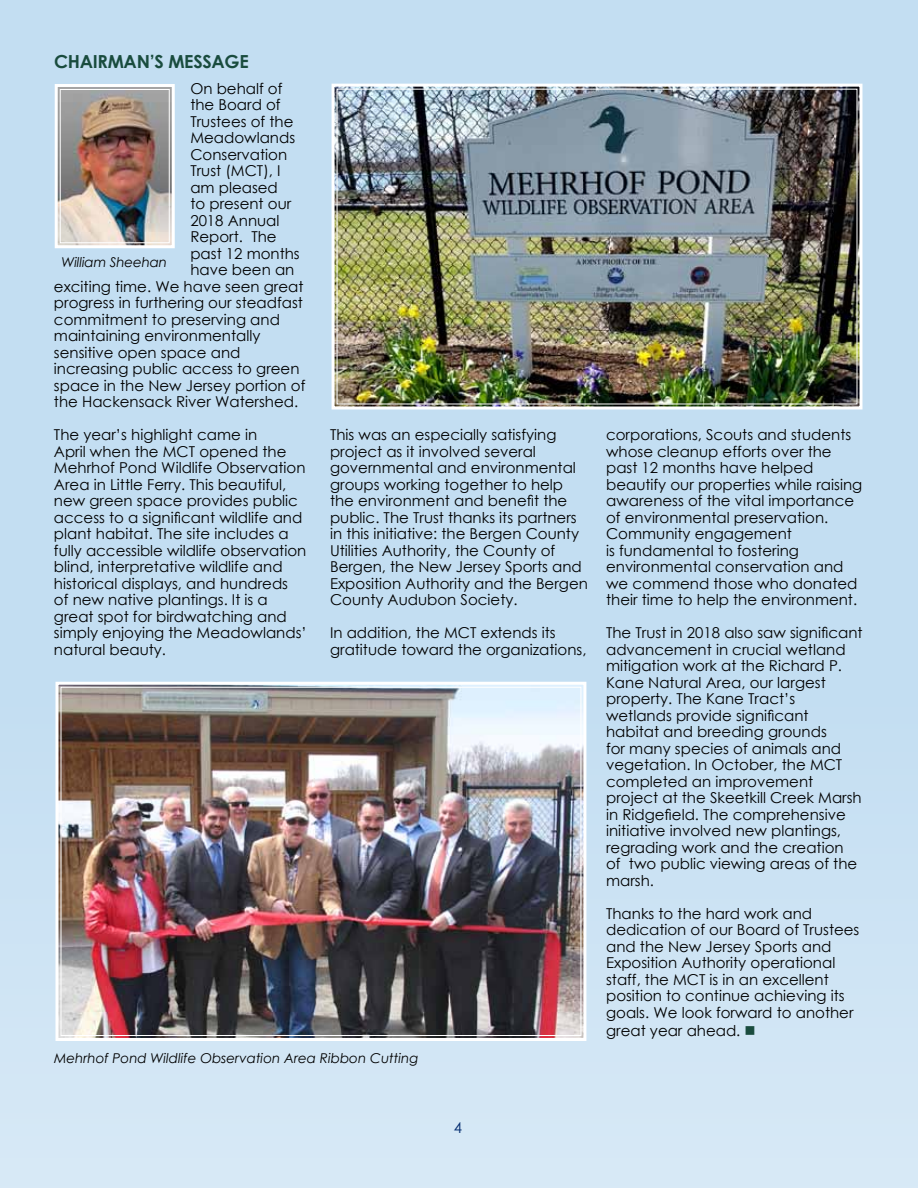
<style>
.page{position:relative;width:918px;height:1188px;background:#fff}
.page>*{position:absolute;margin:0;border:0;box-sizing:border-box;transform-origin:0 0}
.t1{font:700 18px "Century Gothic";letter-spacing:-.015em;color:#194c3e}
.t2{font:15px/16.5px "Century Gothic";color:#000}
.t3{font:15px "Century Gothic";color:#052e71}
.t4{font:italic 13.5px "Century Gothic";color:#000}
.s1{color:#194c3e}
</style>
<div class="page">
<div style="left:0;top:0;width:918px;height:1188px;background:linear-gradient(to bottom,#bedbf1,#d1e5f5)"></div>
<img style="left:53px;top:82px;width:123px;height:168px">
<div style="left:60px;top:89px;width:110px;height:154px;border:1px solid #fff"></div>
<img style="left:54px;top:680px;width:534px;height:363px">
<img style="left:330px;top:82px;width:534px;height:329px">
<div style="left:337px;top:89px;width:521px;height:316px;border:1px solid #fff"></div>
<p class="t1" style="left:54px;top:47px;width:14px">CHA</p>
<p class="t1" style="left:93px;top:47px;width:30px">IRMAN</p>
<p class="t1" style="left:150px;top:47px;width:56px">’S MESSAG</p>
<p class="t1" style="left:239px;top:47px;width:11px">E</p>
<p class="t2" style="left:190px;top:80px;width:94px">On behalf of</p>
<p class="t2" style="left:190px;top:96px;width:92px">the Board of</p>
<p class="t2" style="left:190px;top:113px;width:105px">Trustees of the</p>
<p class="t2" style="left:190px;top:129px;width:106px">Meadowlands</p>
<p class="t2" style="left:190px;top:146px;width:98px">Conservation</p>
<p class="t2" style="left:190px;top:162px;width:92px">Trust (MCT), I</p>
<p class="t2" style="left:190px;top:179px;width:89px">am pleased</p>
<p class="t2" style="left:190px;top:195px;width:102px">to present our</p>
<p class="t2" style="left:190px;top:212px;width:91px">2018 Annual</p>
<p class="t2" style="left:190px;top:228px;width:88px">Report. The</p>
<p class="t2" style="left:190px;top:245px;width:111px">past 12 months</p>
<p class="t2" style="left:190px;top:261px;width:106px">have been an</p>
<p class="t2" style="left:54px;top:278px;width:251px">exciting time. We have seen great</p>
<p class="t2" style="left:54px;top:294px;width:250px">progress in furthering our steadfast</p>
<p class="t2" style="left:54px;top:311px;width:227px">commitment to preserving and</p>
<p class="t2" style="left:54px;top:327px;width:208px">maintaining environmentally</p>
<p class="t2" style="left:54px;top:344px;width:188px">sensitive open space and</p>
<p class="t2" style="left:54px;top:360px;width:247px">increasing public access to green</p>
<p class="t2" style="left:54px;top:377px;width:253px">space in the New Jersey portion of</p>
<p class="t2" style="left:54px;top:393px;width:246px">the Hackensack River Watershed.</p>
<p class="t2" style="left:54px;top:426px;width:254px">The year’s highlight came in<br>April when the MCT opened the<br>Mehrhof Pond Wildlife Observation<br>Area in Little Ferry. This beautiful, new green space provides public access to a significant wildlife and plant habitat. The site includes a fully accessible wildlife observation blind, interpretative wildlife and historical displays, and hundreds<br>of new native plantings. It is a great spot for birdwatching and simply enjoying the Meadowlands’ natural beauty.</p>
<p class="t2" style="left:330px;top:427px;width:259px">This was an especially satisfying project as it involved several governmental and environmental groups working together to help the environment and benefit the public. The Trust thanks its partners in this initiative: the Bergen County Utilities Authority, the County of Bergen, the New Jersey Sports and Exposition Authority and the Bergen County Audubon Society.</p>
<p class="t4" style="left:62px;top:253px;width:107px">William Sheehan</p>
<p class="t2" style="left:330px;top:625px;width:258px">In addition, the MCT extends its gratitude toward the organizations,</p>
<p class="t4" style="left:54px;top:1049px;width:366px">Mehrhof Pond Wildlife Observation Area Ribbon Cutting</p>
<p class="t2" style="left:606px;top:427px;width:258px">corporations, Scouts and students whose cleanup efforts over the past 12 months have helped beautify our properties while raising awareness of the vital importance of environmental preservation.<br>Community engagement<br>is fundamental to fostering environmental conservation and we commend those who donated their time to help the environment.</p>
<p class="t2" style="left:606px;top:625px;width:258px">The Trust in 2018 also saw significant advancement in crucial wetland mitigation work at the Richard P.<br>Kane Natural Area, our largest property. The Kane Tract’s wetlands provide significant habitat and breeding grounds<br>for many species of animals and vegetation. In October, the MCT completed an improvement project at the Skeetkill Creek Marsh in Ridgefield. The comprehensive initiative involved new plantings, regrading work and the creation<br>of two public viewing areas of the marsh.</p>
<p class="t2" style="left:606px;top:905px;width:255px">Thanks to the hard work and dedication of our Board of Trustees and the New Jersey Sports and<br>Exposition Authority operational staff, the MCT is in an excellent position to continue achieving its goals. We look forward to another</p>
<p class="t2" style="left:606px;top:1022px;width:151px">great year ahead. <span class="s1">■</span></p>
<p class="t3" style="left:454px;top:1117px;width:10px">4</p>
</div>
